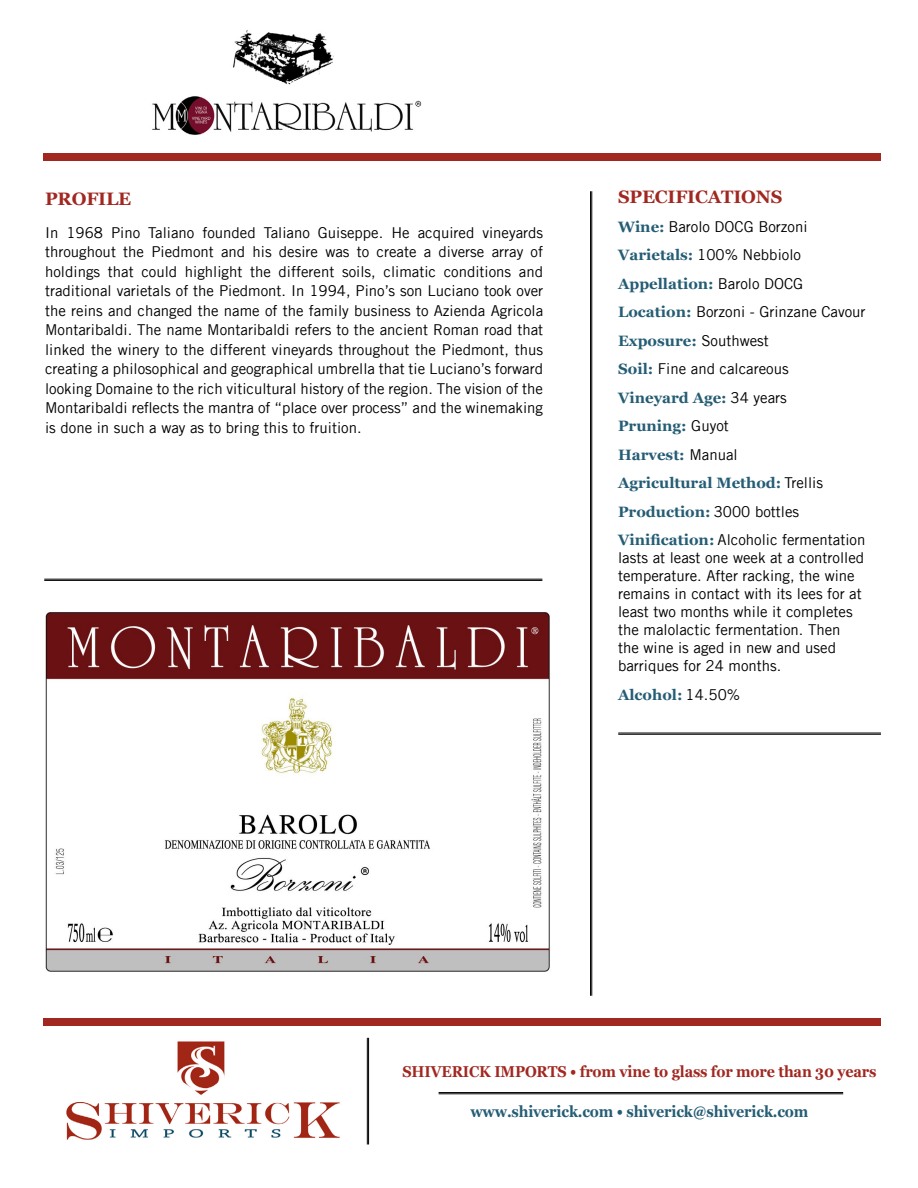
<style>
.page{position:relative;width:918px;height:1188px;background:#fff}
.page>*{position:absolute;margin:0;border:0;box-sizing:border-box;transform-origin:0 0}
.t1{font:700 18px "Georgia";letter-spacing:-.01em;color:#a12821}
.t2{font:700 15.75px "Georgia";letter-spacing:-.01em;color:#a12821;scale:.91 1}
.t3{font:700 15.75px "Georgia";letter-spacing:-.01em;color:#255d75;scale:.91 1}
.t4{font:15px/19.5px "Trade Gothic LT";color:#000}
.t5{font:700 15px/28.5px "Georgia";color:#255d75}
.s1{font-family:"Georgia";font-weight:700;color:#255d75}
.s2{font-family:"Trade Gothic LT";font-weight:400;color:#000}
</style>
<div class="page">
<img style="left:152px;top:30px;width:270px;height:105px">
<img style="left:45px;top:612px;width:505px;height:360px">
<hr style="left:618px;top:733px;width:263px;height:1px;background:#000">
<hr style="left:618px;top:734px;width:263px;height:1px;background:#000">
<hr style="left:439px;top:1092px;width:404px;height:1px;background:#000">
<hr style="left:439px;top:1094px;width:404px;height:1px;background:#000">
<div style="left:44px;top:153px;width:837px;height:7px;background:#a12821"></div>
<hr style="left:44px;top:579px;width:498px;height:1px;background:#000">
<hr style="left:44px;top:580px;width:498px;height:1px;background:#000">
<div style="left:44px;top:1018px;width:837px;height:7px;background:#a12821"></div>
<img style="left:66px;top:1041px;width:274px;height:99px">
<hr style="left:590px;top:191px;width:1px;height:805px;background:#000">
<hr style="left:592px;top:191px;width:1px;height:805px;background:#000">
<hr style="left:367px;top:1038px;width:1px;height:106px;background:#000">
<hr style="left:368px;top:1038px;width:1px;height:106px;background:#000">
<p class="t1" style="left:45px;top:185px;width:88px">PROFILE</p>
<p class="t4" style="left:45px;top:223px;width:500px;text-align:justify">In 1968 Pino Taliano founded Taliano Guiseppe. He acquired vineyards throughout the Piedmont and his desire was to create a diverse array of holdings that could highlight the different soils, climatic conditions and traditional varietals of the Piedmont. In 1994, Pino’s son Luciano took over the reins and changed the name of the family business to Azienda Agricola Montaribaldi. The name Montaribaldi refers to the ancient Roman road that linked the winery to the different vineyards throughout the Piedmont, thus creating a philosophical and geographical umbrella that tie Luciano’s forward looking Domaine to the rich viticultural history of the region. The vision of the Montaribaldi reflects the mantra of “place over process” and the winemaking is done in such a way as to bring this to fruition.</p>
<p class="t1" style="left:618px;top:184px;width:166px">SPECIFICATIONS</p>
<p class="t4" style="left:618px;top:212px;width:191px;line-height:28.5px"><span class="s1">Wine:</span> Barolo DOCG Borzoni<br><span class="s1">Varietals:</span> 100% Nebbiolo</p>
<p class="t5" style="left:618px;top:269px;width:187px">Appellation: <span class="s2">Barolo DOCG</span></p>
<p class="t4" style="left:618px;top:302px;width:249px"><span class="s1">Location:</span> Borzoni - Grinzane Cavour</p>
<p class="t5" style="left:618px;top:326px;width:152px">Exposure: <span class="s2">Southwest</span></p>
<p class="t4" style="left:618px;top:359px;width:172px"><span class="s1">Soil:</span> Fine and calcareous</p>
<p class="t5" style="left:618px;top:383px;width:206px">Vineyard Age: <span class="s2">34 years<br></span>Pruning: <span class="s2">Guyot<br></span>Harvest: <span class="s2">Manual<br></span>Agricultural Method: <span class="s2">Trellis<br></span>Production: <span class="s2">3000 bottles</span></p>
<p class="t4" style="left:618px;top:531px;width:249px;line-height:18px"><span class="s1">Vinification:</span> Alcoholic fermentation lasts at least one week at a controlled temperature. After racking, the wine remains in contact with its lees for at least two months while it completes the malolactic fermentation. Then<br>the wine is aged in new and used barriques for 24 months.</p>
<p class="t5" style="left:618px;top:680px;width:124px">Alcohol: <span class="s2">14.50%</span></p>
<p class="t2" style="left:402px;top:1060px;width:523px">SHIVERICK IMPORTS • from vine to glass for more than 30 years</p>
<p class="t3" style="left:470px;top:1100px;width:373px">www.shiverick.com • shiverick@shiverick.com</p>
</div>
